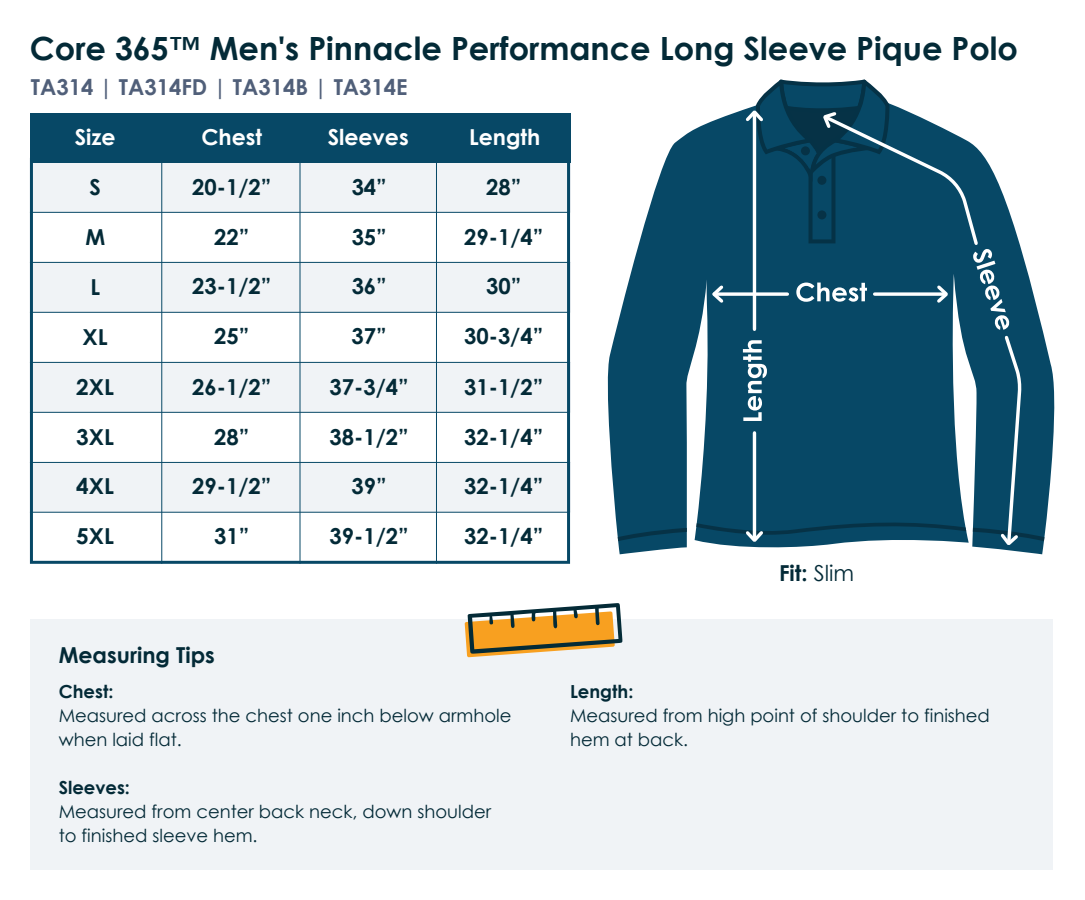
<style>
.page{position:relative;width:1085px;height:900px;background:#fff}
.page>*{position:absolute;margin:0;border:0;box-sizing:border-box;transform-origin:0 0}
.t1{font:700 32px "Century Gothic";color:#032a37}
.t2{font:700 22px "Century Gothic";color:#032a37}
.t3{font:700 22px "Century Gothic";color:#505f79}
.t4{font:700 22px "Century Gothic";color:#fff}
.t5{font:18px/24px "Century Gothic";color:#032a37}
.t6{font:700 18px "Century Gothic";color:#032a37}
.s1{font-weight:400}
</style>
<div class="page">
<div style="left:30px;top:620px;width:1023px;height:250px;background:#f0f3f6"></div>
<svg style="left:465px;top:603px;width:158px;height:54px"></svg>
<svg style="left:607px;top:128px;width:448px;height:426px;fill:#074866"></svg>
<svg style="left:618px;top:528px;width:69px;height:13px"></svg>
<svg style="left:696px;top:80px;width:348px;height:468px"></svg>
<div style="left:30px;top:113px;width:540px;height:50px;background:#074866"></div>
<svg style="left:30px;top:163px;width:540px;height:401px"></svg>
<h1 class="t1" style="left:30px;top:24px;width:990px">Core 365™ Men's Pinnacle Performance Long Sleeve Pique Polo</h1>
<p class="t3" style="left:31px;top:71px;width:378px">TA314 | TA314FD | TA314B | TA314E</p>
<p class="t4" style="left:75px;top:120px;width:42px">Size</p>
<p class="t4" style="left:201px;top:120px;width:62px">Chest</p>
<p class="t4" style="left:328px;top:120px;width:82px">Sleeves</p>
<p class="t4" style="left:469px;top:120px;width:73px">Length</p>
<p class="t2" style="left:90px;top:170px;width:13px">S</p>
<p class="t2" style="left:192px;top:170px;width:81px">20-1/2”</p>
<p class="t2" style="left:352px;top:170px;width:37px">34”</p>
<p class="t2" style="left:486px;top:170px;width:37px">28”</p>
<p class="t2" style="left:85px;top:220px;width:21px">M</p>
<p class="t2" style="left:214px;top:220px;width:37px">22”</p>
<p class="t2" style="left:352px;top:220px;width:37px">35”</p>
<p class="t2" style="left:464px;top:220px;width:81px">29-1/4”</p>
<p class="t2" style="left:90px;top:271px;width:11px">L</p>
<p class="t2" style="left:192px;top:270px;width:81px">23-1/2”</p>
<p class="t2" style="left:352px;top:270px;width:37px">36”</p>
<p class="t2" style="left:486px;top:270px;width:37px">30”</p>
<p class="t2" style="left:83px;top:321px;width:27px">XL</p>
<p class="t2" style="left:214px;top:320px;width:37px">25”</p>
<p class="t2" style="left:352px;top:320px;width:37px">37”</p>
<p class="t2" style="left:464px;top:320px;width:81px">30-3/4”</p>
<p class="t2" style="left:76px;top:371px;width:39px">2XL</p>
<p class="t2" style="left:192px;top:371px;width:81px">26-1/2”</p>
<p class="t2" style="left:330px;top:371px;width:81px">37-3/4”</p>
<p class="t2" style="left:464px;top:371px;width:81px">31-1/2”</p>
<p class="t2" style="left:76px;top:421px;width:39px">3XL</p>
<p class="t2" style="left:214px;top:421px;width:37px">28”</p>
<p class="t2" style="left:330px;top:421px;width:81px">38-1/2”</p>
<p class="t2" style="left:464px;top:421px;width:81px">32-1/4”</p>
<p class="t2" style="left:76px;top:470px;width:39px">4XL</p>
<p class="t2" style="left:192px;top:470px;width:81px">29-1/2”</p>
<p class="t2" style="left:352px;top:470px;width:37px">39”</p>
<p class="t2" style="left:464px;top:470px;width:81px">32-1/4”</p>
<p class="t2" style="left:76px;top:520px;width:39px">5XL</p>
<p class="t2" style="left:214px;top:520px;width:37px">31”</p>
<p class="t2" style="left:330px;top:520px;width:81px">39-1/2”</p>
<p class="t2" style="left:464px;top:520px;width:81px">32-1/4”</p>
<p class="t2" style="left:59px;top:638px;width:158px">Measuring Tips</p>
<p class="t6" style="left:59px;top:678px;width:56px">Chest:</p>
<p class="t5" style="left:59px;top:703px;width:454px">Measured across the chest one inch below armhole when laid flat.</p>
<p class="t6" style="left:59px;top:774px;width:73px">Sleeves:</p>
<p class="t5" style="left:59px;top:799px;width:434px">Measured from center back neck, down shoulder to finished sleeve hem.</p>
<p class="t2" style="left:779px;top:556px;width:77px">Fit: <span class="s1">Slim</span></p>
<p class="t6" style="left:570px;top:678px;width:65px">Length:</p>
<p class="t5" style="left:570px;top:703px;width:421px">Measured from high point of shoulder to finished hem at back.</p>
</div>
